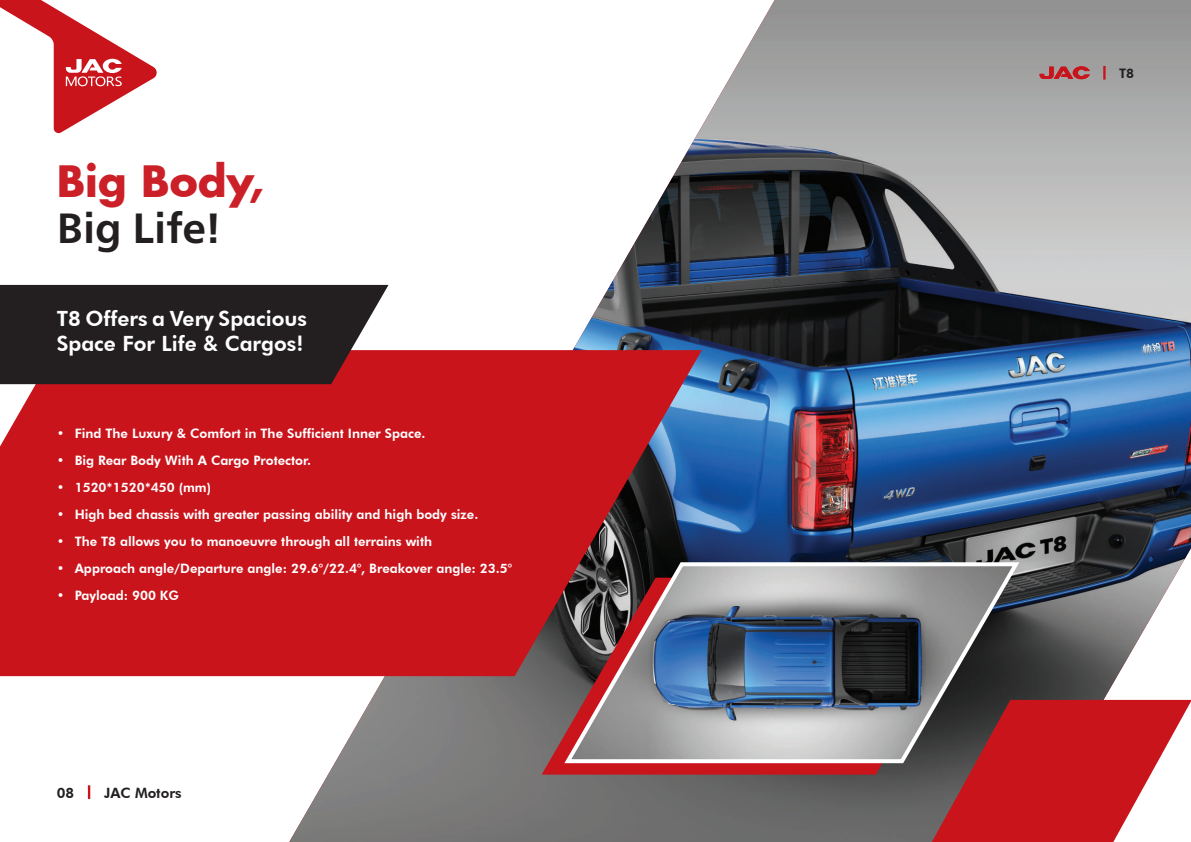
<style>
.page{position:relative;width:1191px;height:842px;background:#fff}
.page>*{position:absolute;margin:0;border:0;box-sizing:border-box;transform-origin:0 0}
.t1{font:700 42.2px "Futura";color:#cb2027}
.t2{font:700 42.2px "Frutiger Neue LT Pro";color:#231f20}
.t3{font:800 21px/25px "Futura BT";color:#fff}
.t4{font:800 14.2px "Futura BT";color:#231f20}
.t5{font:800 13.1px "Futura BT";color:#231f20}
.t6{font:800 13px "Futura BT";color:#fff}
</style>
<div class="page">
<img style="left:289px;top:0;width:902px;height:842px">
<svg style="left:0;top:350px;width:702px;height:326px;background:#c01922"></svg>
<svg style="left:0;top:285px;width:388px;height:99px;background:#302526"></svg>
<svg style="left:541px;top:578px;width:390px;height:197px;background:#97363a"></svg>
<svg style="left:931px;top:700px;width:260px;height:142px"></svg>
<svg style="left:561px;top:559px;width:462px;height:206px;background:#77747e"></svg>
<svg style="left:1039px;top:66px;width:50px;height:13px"></svg>
<svg style="left:0;top:0;width:157px;height:133px"></svg>
<svg style="left:88px;top:785px;width:2px;height:14px"></svg>
<svg style="left:1103px;top:66px;width:2px;height:14px"></svg>
<h1 class="t1" style="left:57px;top:151px;width:208px">Big Body,</h1>
<h1 class="t2" style="left:57px;top:203px;width:165px">Big Life!</h1>
<h2 class="t3" style="left:57px;top:305px;width:252px">T8 Offers a Very Spacious<br>Space For Life &amp; Cargos!</h2>
<p class="t6" style="left:57px;top:425px;width:370px">• Find The Luxury &amp; Comfort in The Sufficient Inner Space.</p>
<p class="t6" style="left:57px;top:452px;width:256px">• Big Rear Body With A Cargo Protector.</p>
<p class="t6" style="left:57px;top:479px;width:156px">• 1520*1520*450 (mm)</p>
<p class="t6" style="left:57px;top:506px;width:423px">• High bed chassis with greater passing ability and high body size.</p>
<p class="t6" style="left:57px;top:533px;width:377px">• The T8 allows you to manoeuvre through all terrains with</p>
<p class="t6" style="left:57px;top:560px;width:457px">• Approach angle/Departure angle: 29.6°/22.4°, Breakover angle: 23.5°</p>
<p class="t6" style="left:57px;top:587px;width:124px">• Payload: 900 KG</p>
<p class="t4" style="left:57px;top:784px;width:19px">08</p>
<p class="t4" style="left:104px;top:784px;width:79px">JAC Motors</p>
<p class="t5" style="left:1119px;top:65px;width:17px">T8</p>
</div>
